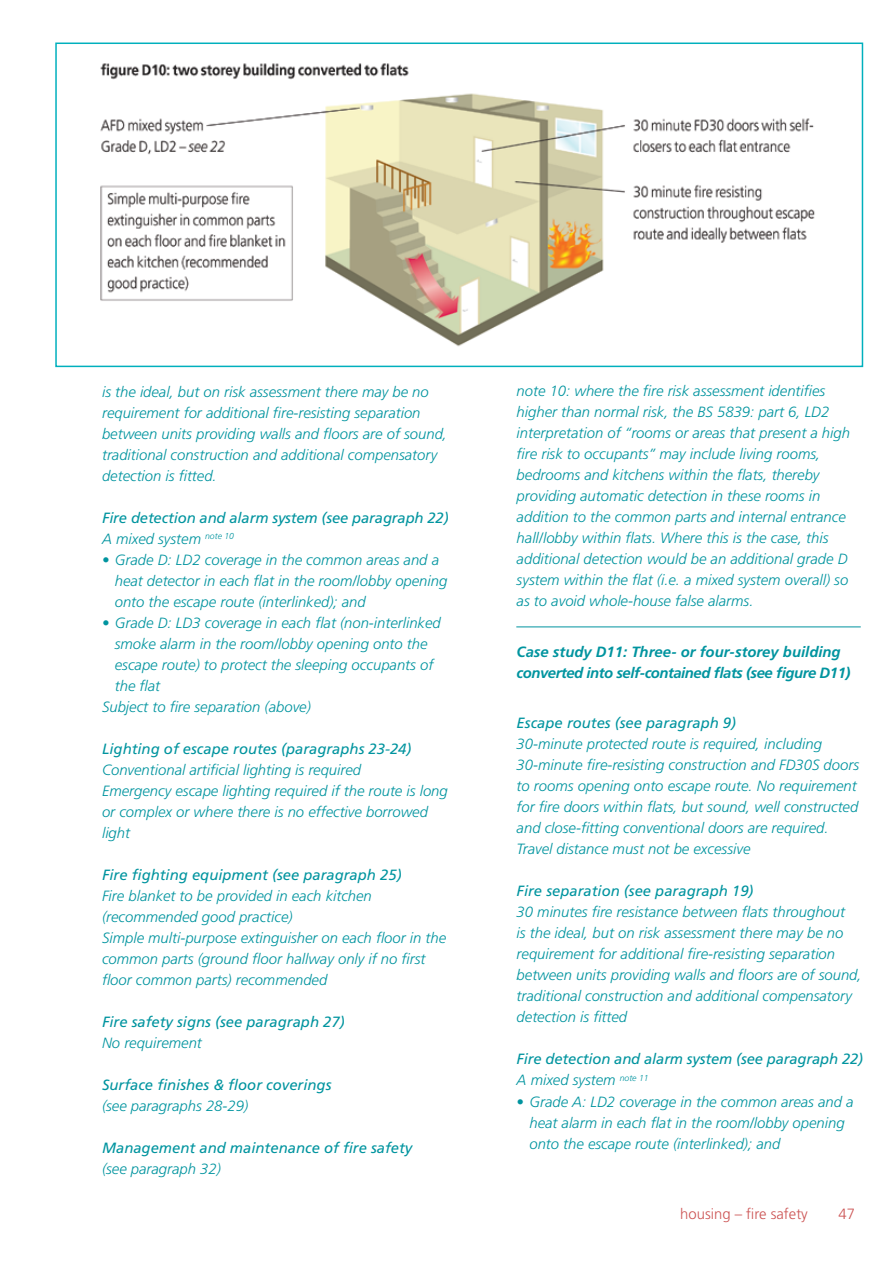
<style>
.page{position:relative;width:893px;height:1263px;background:#fff}
.page>*{position:absolute;margin:0;border:0;box-sizing:border-box;transform-origin:0 0}
.t1{font:italic 300 14.85px/21px "Frutiger";color:#00949f}
.t2{font:italic 14.85px/21px "Frutiger";color:#00949f}
.t3{font:italic 700 14.85px/21px "Frutiger";letter-spacing:-.03em;color:#00949f}
.t4{font:300 14.85px "Frutiger";color:#cc5454}
.s1{font-weight:300}
</style>
<div class="page">
<img style="left:100px;top:63px;width:715px;height:284px">
<div style="left:55px;top:43px;width:808px;height:324px;border:2px solid #00b0bd"></div>
<hr style="left:516px;top:626px;width:345px;height:1px;background:#00949f">
<p class="t1" style="left:102px;top:381px;width:346px">is the ideal, but on risk assessment there may be no requirement for additional fire-resisting separation between units providing walls and floors are of sound, traditional construction and additional compensatory detection is fitted.</p>
<p class="t2" style="left:102px;top:507px;width:348px">Fire detection and alarm system (see paragraph 22)<br><span class="s1">A mixed system</span> <sup>note</sup> <sup>10</sup></p>
<p class="t1" style="left:115px;top:549px;width:334px;text-indent:-13px">• Grade D: LD2 coverage in the common areas and a heat detector in each flat in the room/lobby opening onto the escape route (interlinked); and</p>
<p class="t1" style="left:102px;top:612px;width:340px">• Grade D: LD3 coverage in each flat (non-interlinked</p>
<p class="t1" style="left:115px;top:633px;width:314px">smoke alarm in the room/lobby opening onto the</p>
<p class="t1" style="left:115px;top:654px;width:320px">escape route) to protect the sleeping occupants of</p>
<p class="t1" style="left:115px;top:675px;width:47px">the flat</p>
<p class="t1" style="left:102px;top:696px;width:210px">Subject to fire separation (above)</p>
<p class="t2" style="left:102px;top:738px;width:311px">Lighting of escape routes (paragraphs 23-24)</p>
<p class="t1" style="left:102px;top:759px;width:347px">Conventional artificial lighting is required<br>Emergency escape lighting required if the route is long or complex or where there is no effective borrowed light</p>
<p class="t2" style="left:102px;top:864px;width:301px">Fire fighting equipment (see paragraph 25)</p>
<p class="t1" style="left:102px;top:885px;width:346px">Fire blanket to be provided in each kitchen (recommended good practice)<br>Simple multi-purpose extinguisher on each floor in the common parts (ground floor hallway only if no first floor common parts) recommended</p>
<p class="t2" style="left:102px;top:1011px;width:244px">Fire safety signs (see paragraph 27)</p>
<p class="t1" style="left:102px;top:1032px;width:101px">No requirement</p>
<p class="t2" style="left:102px;top:1074px;width:231px">Surface finishes &amp; floor coverings</p>
<p class="t1" style="left:102px;top:1095px;width:148px">(see paragraphs 28-29)</p>
<p class="t2" style="left:102px;top:1137px;width:312px">Management and maintenance of fire safety</p>
<p class="t1" style="left:102px;top:1158px;width:120px">(see paragraph 32)</p>
<p class="t1" style="left:517px;top:381px;width:335px">note 10: where the fire risk assessment identifies higher than normal risk, the BS 5839: part 6, LD2 interpretation of “rooms or areas that present a high fire risk to occupants” may include living rooms, bedrooms and kitchens within the flats, thereby providing automatic detection in these rooms in addition to the common parts and internal entrance hall/lobby within flats. Where this is the case, this additional detection would be an additional grade D system within the flat (i.e. a mixed system overall) so as to avoid whole-house false alarms.</p>
<p class="t3" style="left:517px;top:641px;width:335px">Case study D11: Three- or four-storey building converted into self-contained flats (see figure D11)</p>
<p class="t2" style="left:517px;top:713px;width:221px">Escape routes (see paragraph 9)</p>
<p class="t1" style="left:517px;top:734px;width:344px">30-minute protected route is required, including 30-minute fire-resisting construction and FD30S doors to rooms opening onto escape route. No requirement for fire doors within flats, but sound, well constructed and close-fitting conventional doors are required.<br>Travel distance must not be excessive</p>
<p class="t2" style="left:517px;top:881px;width:238px">Fire separation (see paragraph 19)</p>
<p class="t1" style="left:517px;top:902px;width:346px">30 minutes fire resistance between flats throughout<br>is the ideal, but on risk assessment there may be no requirement for additional fire-resisting separation between units providing walls and floors are of sound, traditional construction and additional compensatory detection is fitted</p>
<p class="t2" style="left:517px;top:1049px;width:348px">Fire detection and alarm system (see paragraph 22)<br><span class="s1">A mixed system</span> <sup>note</sup> <sup>11</sup></p>
<p class="t1" style="left:529px;top:1091px;width:326px;text-indent:-13px">• Grade A: LD2 coverage in the common areas and a heat alarm in each flat in the room/lobby opening onto the escape route (interlinked); and</p>
<p class="t4" style="left:680px;top:1205px;width:129px">housing – fire safety</p>
<p class="t4" style="left:838px;top:1205px;width:18px">47</p>
</div>
